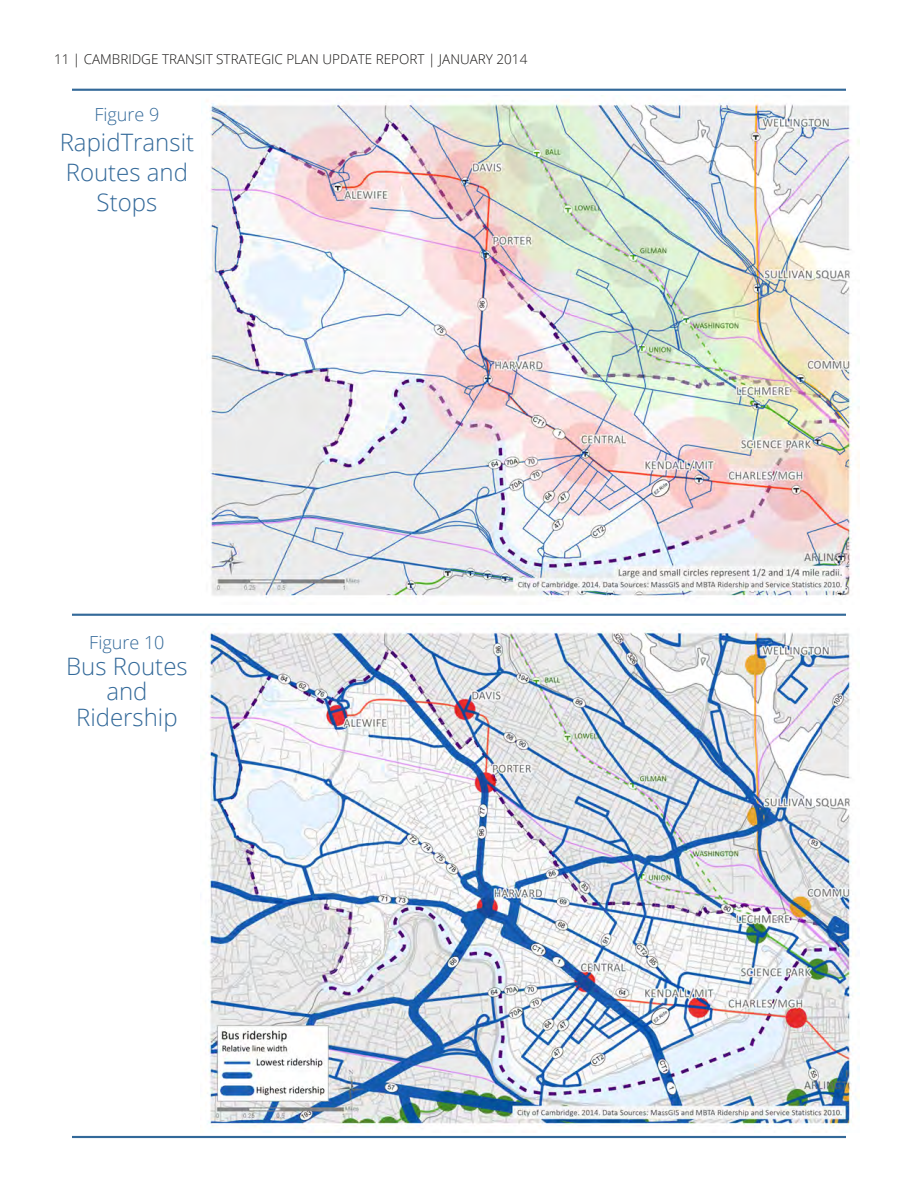
<style>
.page{position:relative;width:918px;height:1188px;background:#fff}
.page>*{position:absolute;margin:0;border:0;box-sizing:border-box;transform-origin:0 0}
.t1{font:300 24px/30px "Open Sans";color:#336999;text-align:center}
.t2{font:300 18px "Open Sans";color:#336999}
.t3{font:300 13.5px "Open Sans";color:#161413}
</style>
<div class="page">
<img style="left:206px;top:100px;width:653px;height:498px">
<hr style="left:72px;top:1136px;width:774px;height:2px;background:#336999">
<hr style="left:72px;top:89px;width:774px;height:2px;background:#336999">
<img style="left:204px;top:628px;width:655px;height:504px">
<hr style="left:72px;top:614px;width:774px;height:2px;background:#336999">
<p class="t3" style="left:54px;top:50px;width:475px">11 | CAMBRIDGE TRANSIT STRATEGIC PLAN UPDATE REPORT | JANUARY 2014</p>
<h2 class="t2" style="left:94px;top:102px;width:66px">Figure 9</h2>
<h1 class="t1" style="left:60px;top:127px;width:136px">RapidTransit<br>Routes and<br>Stops</h1>
<h2 class="t2" style="left:89px;top:630px;width:77px">Figure 10</h2>
<h1 class="t1" style="left:66px;top:653px;width:123px;line-height:25.5px">Bus Routes and<br>Ridership</h1>
</div>
